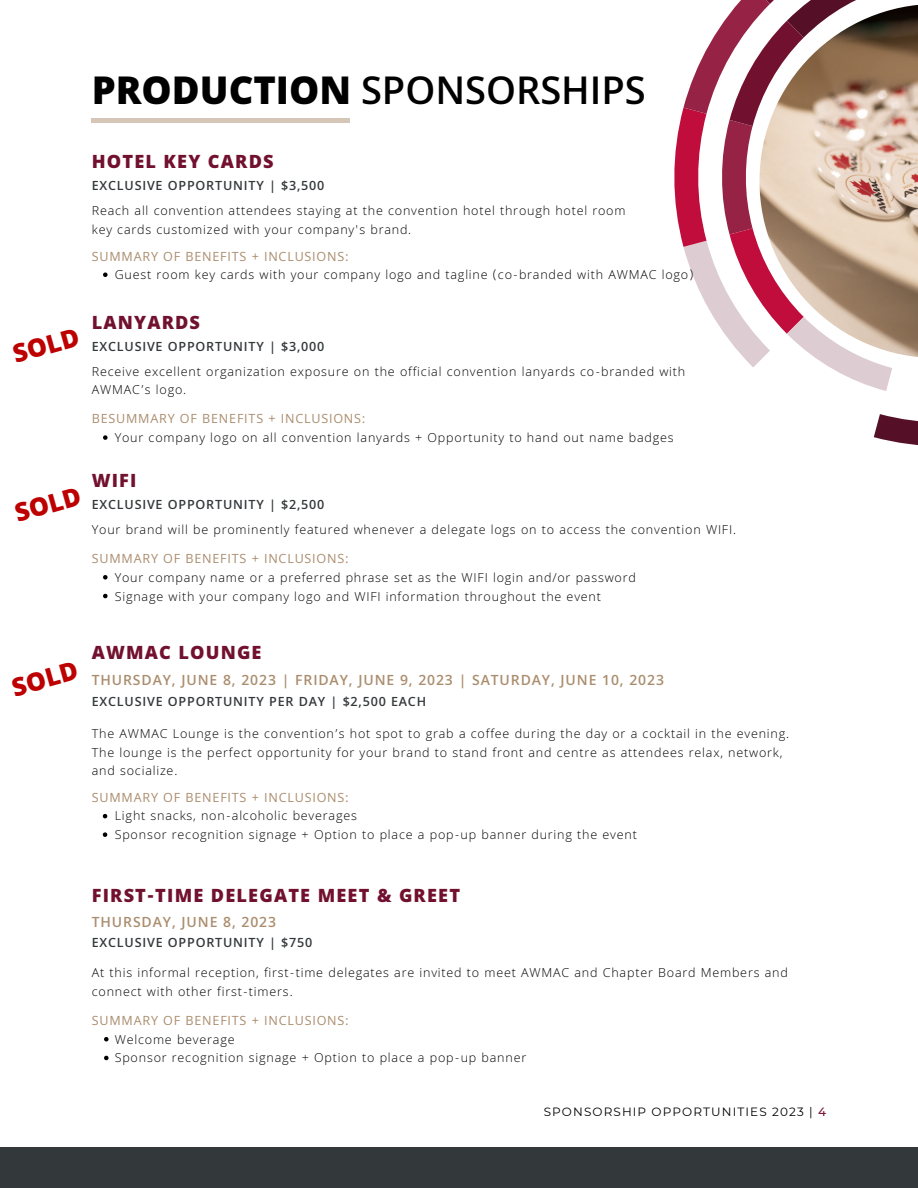
<style>
.page{position:relative;width:918px;height:1188px;background:#fff}
.page>*{position:absolute;margin:0;border:0;box-sizing:border-box;transform-origin:0 0}
.t1{font:600 40.95px "Khula";color:#000}
.t2{font:800 27px "Khula";color:#bd0000}
.t3{font:800 19.5px "Khula";letter-spacing:.06em;color:#72112f}
.t4{font:600 15px "Khula";letter-spacing:.06em;color:#aa8d6e}
.t5{font:300 13.5px/18.8px "Khula";letter-spacing:.06em;color:#000}
.t6{font:13.5px "Khula";letter-spacing:.06em;color:#aa8d6e}
.t7{font:600 13.5px "Khula";letter-spacing:.06em;color:#33383a}
.t8{font:12px "Montserrat";letter-spacing:.095em;color:#000}
.s1{font-weight:800}
.s2{font-weight:500;color:#72112f}
</style>
<div class="page">
<div style="left:0;top:1148px;width:918px;height:40px;background:#33383a"></div>
<svg style="left:874px;top:414px;width:44px;height:32px"></svg>
<svg style="left:674px;top:0;width:218px;height:391px"></svg>
<img style="left:759px;top:4px;width:159px;height:354px">
<hr style="left:92px;top:118px;width:257px;height:4px;background:#d5c6b7">
<svg style="left:103px;top:273px;width:5px;height:4px"></svg>
<svg style="left:103px;top:575px;width:5px;height:5px"></svg>
<svg style="left:103px;top:594px;width:5px;height:4px"></svg>
<svg style="left:103px;top:435px;width:5px;height:5px"></svg>
<svg style="left:103px;top:814px;width:4px;height:4px"></svg>
<svg style="left:103px;top:832px;width:4px;height:5px"></svg>
<svg style="left:104px;top:1037px;width:5px;height:4px"></svg>
<svg style="left:104px;top:1056px;width:5px;height:4px"></svg>
<h1 class="t1" style="left:92px;top:66px;width:556px"><span class="s1">PRODUCTION</span> SPONSORSHIPS</h1>
<h3 class="t3" style="left:92px;top:150px;width:183px">HOTEL KEY CARDS</h3>
<p class="t7" style="left:92px;top:177px;width:234px">EXCLUSIVE OPPORTUNITY | $3,500</p>
<p class="t5" style="left:92px;top:201px;width:535px">Reach all convention attendees staying at the convention hotel through hotel room key cards customized with your company's brand.</p>
<p class="t6" style="left:92px;top:248px;width:258px">SUMMARY OF BENEFITS + INCLUSIONS:</p>
<p class="t5" style="left:115px;top:265px;width:580px">Guest room key cards with your company logo and tagline (co-branded with AWMAC logo)</p>
<h2 class="t2" style="left:9px;top:339px;width:69px;rotate:-16deg">SOLD</h2>
<h3 class="t3" style="left:92px;top:311px;width:110px">LANYARDS</h3>
<p class="t7" style="left:92px;top:338px;width:234px">EXCLUSIVE OPPORTUNITY | $3,000</p>
<p class="t5" style="left:92px;top:362px;width:595px">Receive excellent organization exposure on the official convention lanyards co-branded with<br>AWMAC’s logo.</p>
<p class="t6" style="left:92px;top:411px;width:275px">BESUMMARY OF BENEFITS + INCLUSIONS:</p>
<p class="t5" style="left:115px;top:428px;width:561px">Your company logo on all convention lanyards + Opportunity to hand out name badges</p>
<h2 class="t2" style="left:11px;top:498px;width:69px;rotate:-16deg">SOLD</h2>
<h3 class="t3" style="left:92px;top:469px;width:46px">WIFI</h3>
<p class="t7" style="left:92px;top:497px;width:234px">EXCLUSIVE OPPORTUNITY | $2,500</p>
<p class="t5" style="left:92px;top:520px;width:646px">Your brand will be prominently featured whenever a delegate logs on to access the convention WIFI.</p>
<p class="t6" style="left:92px;top:550px;width:258px">SUMMARY OF BENEFITS + INCLUSIONS:</p>
<p class="t5" style="left:115px;top:568px;width:523px">Your company name or a preferred phrase set as the WIFI login and/or password<br>Signage with your company logo and WIFI information throughout the event</p>
<h2 class="t2" style="left:8px;top:673px;width:69px;rotate:-16deg">SOLD</h2>
<h3 class="t3" style="left:92px;top:641px;width:171px">AWMAC LOUNGE</h3>
<p class="t4" style="left:92px;top:671px;width:574px">THURSDAY, JUNE 8, 2023 | FRIDAY, JUNE 9, 2023 | SATURDAY, JUNE 10, 2023</p>
<p class="t7" style="left:92px;top:694px;width:336px">EXCLUSIVE OPPORTUNITY PER DAY | $2,500 EACH</p>
<p class="t5" style="left:92px;top:725px;width:699px">The AWMAC Lounge is the convention’s hot spot to grab a coffee during the day or a cocktail in the evening.<br>The lounge is the perfect opportunity for your brand to stand front and centre as attendees relax, network, and socialize.</p>
<p class="t6" style="left:92px;top:789px;width:258px">SUMMARY OF BENEFITS + INCLUSIONS:</p>
<p class="t5" style="left:115px;top:807px;width:524px">Light snacks, non-alcoholic beverages<br>Sponsor recognition signage + Option to place a pop-up banner during the event</p>
<h3 class="t3" style="left:92px;top:884px;width:370px">FIRST-TIME DELEGATE MEET &amp; GREET</h3>
<p class="t4" style="left:92px;top:913px;width:186px">THURSDAY, JUNE 8, 2023</p>
<p class="t7" style="left:92px;top:935px;width:222px">EXCLUSIVE OPPORTUNITY | $750</p>
<p class="t5" style="left:92px;top:963px;width:698px">At this informal reception, first-time delegates are invited to meet AWMAC and Chapter Board Members and connect with other first-timers.</p>
<p class="t6" style="left:92px;top:1012px;width:258px">SUMMARY OF BENEFITS + INCLUSIONS:</p>
<p class="t5" style="left:115px;top:1030px;width:413px">Welcome beverage<br>Sponsor recognition signage + Option to place a pop-up banner</p>
<p class="t8" style="left:544px;top:1105px;width:284px">SPONSORSHIP OPPORTUNITIES 2023 | <span class="s2">4</span></p>
</div>
